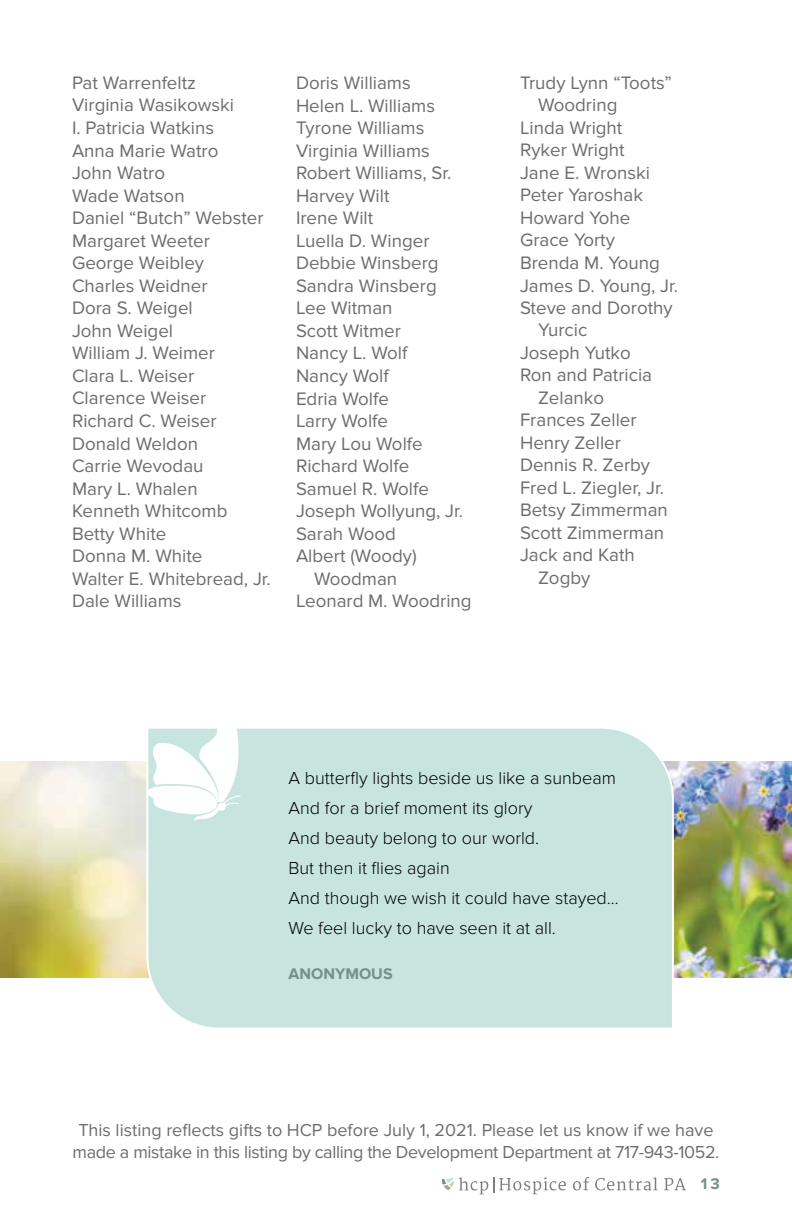
<style>
.page{position:relative;width:792px;height:1224px;background:#fff}
.page>*{position:absolute;margin:0;border:0;box-sizing:border-box;transform-origin:0 0}
.t1{font:18.8px/22.6px "Proxima Nova";color:#6f6d6b}
.t2{font:300 18px/30px "Proxima Nova";color:#000}
.t3{font:18px/22px "Proxima Nova";letter-spacing:-.02em;color:#6f6d6b;text-align:center}
.t4{font:700 16px "Proxima Nova";color:#74908a}
.t5{font:700 16px "Proxima Nova";color:#75918c}
</style>
<div class="page">
<svg style="left:573px;top:1177px;width:16px;height:13px"></svg>
<svg style="left:595px;top:1177px;width:63px;height:13px"></svg>
<svg style="left:664px;top:1178px;width:22px;height:12px"></svg>
<svg style="left:494px;top:1177px;width:72px;height:17px"></svg>
<svg style="left:442px;top:1177px;width:46px;height:17px"></svg>
<img style="left:0;top:761px;width:792px;height:216px">
<div style="left:145px;top:728px;width:530px;height:300px;background:#c8e4de"></div>
<svg style="left:147px;top:728px;width:94px;height:94px"></svg>
<p class="t1" style="left:72px;top:72px;width:200px">Pat Warrenfeltz<br>Virginia Wasikowski<br>I. Patricia Watkins<br>Anna Marie Watro<br>John Watro<br>Wade Watson<br>Daniel “Butch” Webster<br>Margaret Weeter<br>George Weibley<br>Charles Weidner<br>Dora S. Weigel<br>John Weigel<br>William J. Weimer<br>Clara L. Weiser<br>Clarence Weiser<br>Richard C. Weiser<br>Donald Weldon<br>Carrie Wevodau<br>Mary L. Whalen<br>Kenneth Whitcomb<br>Betty White<br>Donna M. White<br>Walter E. Whitebread, Jr.<br>Dale Williams</p>
<p class="t1" style="left:296px;top:72px;width:116px">Doris Williams</p>
<p class="t1" style="left:296px;top:94px;width:141px">Helen L. Williams</p>
<p class="t1" style="left:296px;top:117px;width:130px">Tyrone Williams</p>
<p class="t1" style="left:296px;top:139px;width:135px">Virginia Williams</p>
<p class="t1" style="left:296px;top:162px;width:157px">Robert Williams, Sr.</p>
<p class="t1" style="left:296px;top:184px;width:95px">Harvey Wilt</p>
<p class="t1" style="left:296px;top:207px;width:79px">Irene Wilt</p>
<p class="t1" style="left:296px;top:229px;width:135px">Luella D. Winger</p>
<p class="t1" style="left:296px;top:252px;width:144px">Debbie Winsberg</p>
<p class="t1" style="left:296px;top:275px;width:142px">Sandra Winsberg</p>
<p class="t1" style="left:296px;top:297px;width:98px">Lee Witman</p>
<p class="t1" style="left:296px;top:320px;width:106px">Scott Witmer</p>
<p class="t1" style="left:296px;top:342px;width:113px">Nancy L. Wolf</p>
<p class="t1" style="left:296px;top:365px;width:94px">Nancy Wolf</p>
<p class="t1" style="left:296px;top:387px;width:95px">Edria Wolfe</p>
<p class="t1" style="left:296px;top:410px;width:94px">Larry Wolfe</p>
<p class="t1" style="left:296px;top:432px;width:128px">Mary Lou Wolfe</p>
<p class="t1" style="left:296px;top:455px;width:115px">Richard Wolfe</p>
<p class="t1" style="left:296px;top:477px;width:134px">Samuel R. Wolfe</p>
<p class="t1" style="left:296px;top:500px;width:169px">Joseph Wollyung, Jr.</p>
<p class="t1" style="left:296px;top:522px;width:102px">Sarah Wood</p>
<p class="t1" style="left:296px;top:545px;width:122px">Albert (Woody)</p>
<p class="t1" style="left:314px;top:567px;width:85px">Woodman</p>
<p class="t1" style="left:296px;top:590px;width:177px">Leonard M. Woodring</p>
<p class="t1" style="left:520px;top:72px;width:153px">Trudy Lynn “Toots”</p>
<p class="t1" style="left:538px;top:94px;width:81px">Woodring</p>
<p class="t1" style="left:520px;top:117px;width:104px">Linda Wright</p>
<p class="t1" style="left:520px;top:139px;width:106px">Ryker Wright</p>
<p class="t1" style="left:520px;top:162px;width:131px">Jane E. Wronski</p>
<p class="t1" style="left:520px;top:184px;width:125px">Peter Yaroshak</p>
<p class="t1" style="left:520px;top:207px;width:112px">Howard Yohe</p>
<p class="t1" style="left:520px;top:229px;width:96px">Grace Yorty</p>
<p class="t1" style="left:520px;top:252px;width:141px">Brenda M. Young</p>
<p class="t1" style="left:520px;top:274px;width:160px">James D. Young, Jr.</p>
<p class="t1" style="left:520px;top:297px;width:154px">Steve and Dorothy</p>
<p class="t1" style="left:538px;top:319px;width:51px">Yurcic</p>
<p class="t1" style="left:520px;top:342px;width:112px">Joseph Yutko</p>
<p class="t1" style="left:520px;top:364px;width:134px">Ron and Patricia</p>
<p class="t1" style="left:538px;top:386px;width:68px">Zelanko</p>
<p class="t1" style="left:520px;top:409px;width:118px">Frances Zeller</p>
<p class="t1" style="left:520px;top:431px;width:102px">Henry Zeller</p>
<p class="t1" style="left:520px;top:454px;width:132px">Dennis R. Zerby</p>
<p class="t1" style="left:520px;top:477px;width:146px">Fred L. Ziegler, Jr.</p>
<p class="t1" style="left:520px;top:499px;width:149px">Betsy Zimmerman</p>
<p class="t1" style="left:520px;top:522px;width:146px">Scott Zimmerman</p>
<p class="t1" style="left:520px;top:544px;width:116px">Jack and Kath</p>
<p class="t1" style="left:538px;top:566px;width:54px">Zogby</p>
<p class="t2" style="left:289px;top:763px;width:332px">A butterfly lights beside us like a sunbeam And for a brief moment its glory<br>And beauty belong to our world.<br>But then it flies again<br>And though we wish it could have stayed… We feel lucky to have seen it at all.</p>
<p class="t4" style="left:289px;top:964px;width:106px">ANONYMOUS</p>
<p class="t3" style="left:73px;top:1120px;width:648px">This listing reflects gifts to HCP before July 1, 2021. Please let us know if we have made a mistake in this listing by calling the Development Department at 717-943-1052.</p>
<p class="t5" style="left:701px;top:1174px;width:21px">13</p>
</div>
